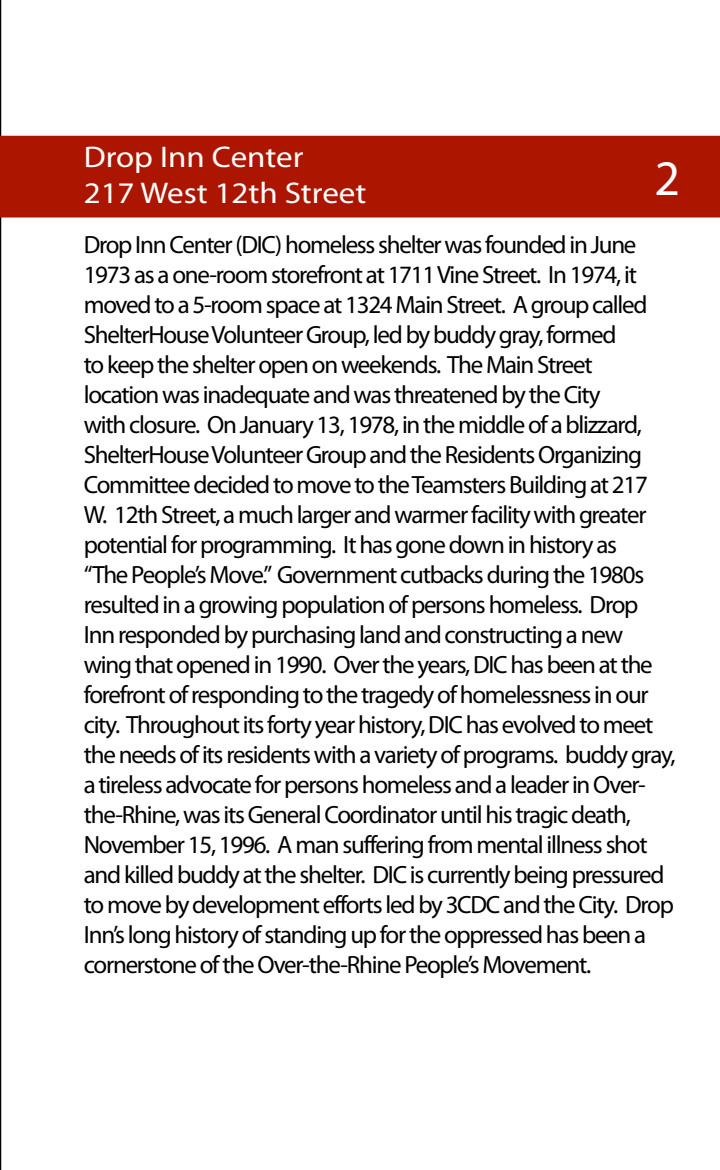
<style>
.page{position:relative;width:720px;height:1170px;background:#fff}
.page>*{position:absolute;margin:0;border:0;box-sizing:border-box;transform-origin:0 0}
.t1{font:50px "Myriad Pro";color:#fff}
.t2{font:30px/36px "Myriad Pro";color:#fff;scale:1.1 1}
.t3{font:25px/30px "Myriad Pro";letter-spacing:-.05em;color:#000}
</style>
<div class="page">
<hr style="left:0;top:0;width:1px;height:1170px;background:#000">
<div style="left:0;top:136px;width:720px;height:82px;background:#ac1600"></div>
<p class="t2" style="left:84px;top:138px;width:258px">Drop Inn Center<br>217 West 12th Street</p>
<h1 class="t1" style="left:654px;top:148px;width:27px">2</h1>
<p class="t3" style="left:84px;top:229px;width:594px">Drop Inn Center (DIC) homeless shelter was founded in June 1973 as a one-room storefront at 1711 Vine Street. In 1974, it moved to a 5-room space at 1324 Main Street. A group called ShelterHouse Volunteer Group, led by buddy gray, formed<br>to keep the shelter open on weekends. The Main Street<br>location was inadequate and was threatened by the City<br>with closure. On January 13, 1978, in the middle of a blizzard, ShelterHouse Volunteer Group and the Residents Organizing Committee decided to move to the Teamsters Building at 217<br>W. 12th Street, a much larger and warmer facility with greater potential for programming. It has gone down in history as<br>“The People’s Move.” Government cutbacks during the 1980s resulted in a growing population of persons homeless. Drop Inn responded by purchasing land and constructing a new wing that opened in 1990. Over the years, DIC has been at the forefront of responding to the tragedy of homelessness in our city. Throughout its forty year history, DIC has evolved to meet the needs of its residents with a variety of programs. buddy gray, a tireless advocate for persons homeless and a leader in Over&shy;the-Rhine, was its General Coordinator until his tragic death, November 15, 1996. A man suffering from mental illness shot and killed buddy at the shelter. DIC is currently being pressured to move by development efforts led by 3CDC and the City. Drop Inn’s long history of standing up for the oppressed has been a cornerstone of the Over-the-Rhine People’s Movement.</p>
</div>
